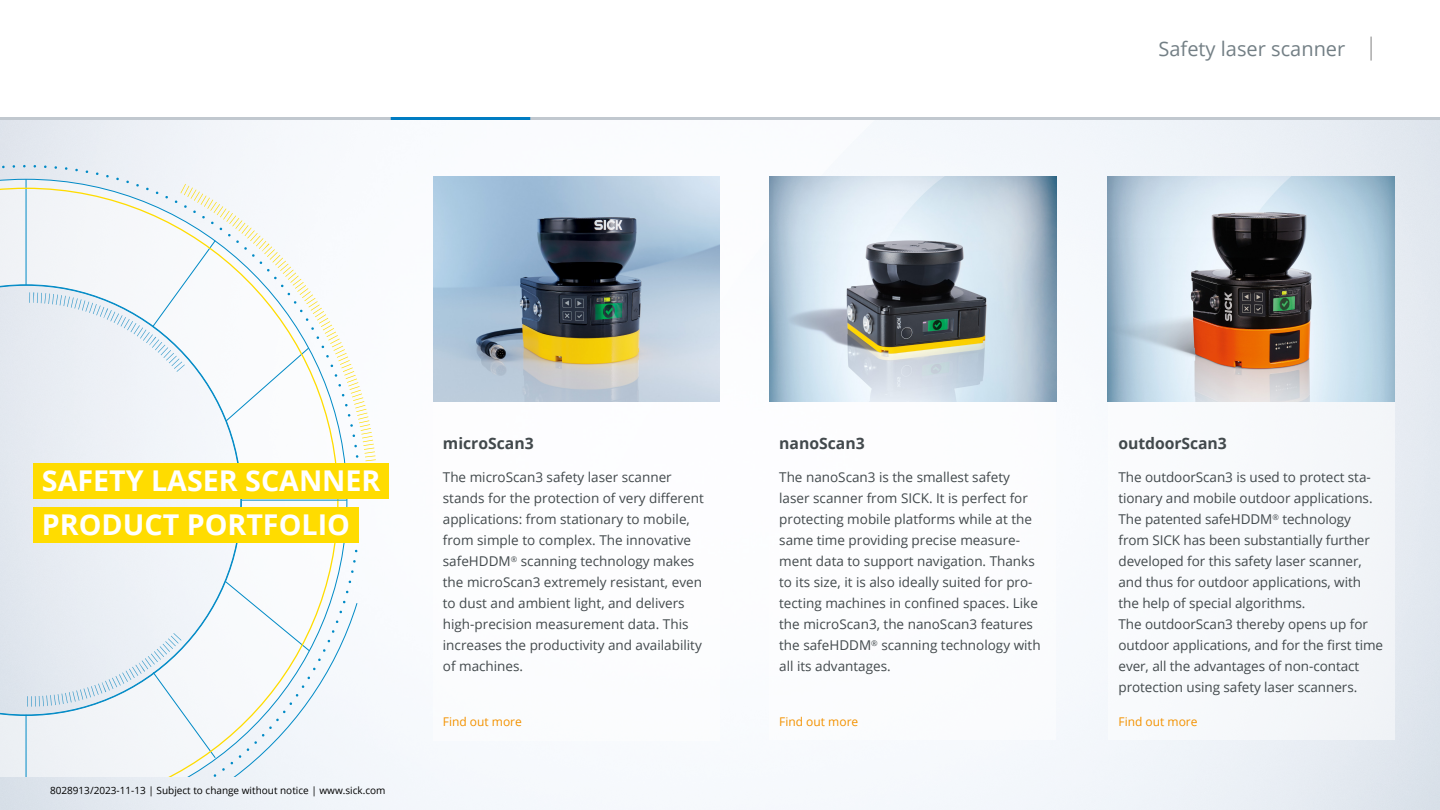
<style>
.page{position:relative;width:1440px;height:810px;background:#fff}
.page>*{position:absolute;margin:0;border:0;box-sizing:border-box;transform-origin:0 0}
.t1{font:700 28.65px "Open Sans";color:#fff}
.t2{font:20.02px "Open Sans";color:#737f85}
.t3{font:700 15.75px "Open Sans";color:#42494c}
.t4{font:13.5px/21px "Open Sans";color:#42494c}
.t5{font:12px "Open Sans";color:#f39200}
.t6{font:9.98px "Open Sans";color:#000}
</style>
<div class="page">
<img style="left:0;top:120px;width:1440px;height:690px">
<hr style="left:0;top:117px;width:1440px;height:3px;background:#c1c8cf">
<svg style="left:1371px;top:37px;width:1px;height:24px"></svg>
<hr style="left:391px;top:117px;width:139px;height:3px;background:#007cc2">
<svg style="left:0;top:164px;width:362px;height:613px"></svg>
<svg style="left:168px;top:174px;width:215px;height:289px"></svg>
<hr style="left:26px;top:179px;width:1px;height:106px;background:#008ac6">
<div style="left:339px;top:499px;width:19px;height:278px;background:#f6f9fc"></div>
<svg style="left:0;top:188px;width:339px;height:589px"></svg>
<hr style="left:241px;top:500px;width:106px;height:1px;background:#008ac6">
<div style="left:33px;top:507px;width:326px;height:35px;background:#ffdc00"></div>
<div style="left:33px;top:463px;width:356px;height:36px;background:#ffdc00"></div>
<div style="left:770px;top:177px;width:286px;height:563px;background:#fff"></div>
<div style="left:433px;top:177px;width:286px;height:564px;background:#fff"></div>
<div style="left:1109px;top:177px;width:286px;height:563px;background:#f7f9fb"></div>
<img style="left:433px;top:177px;width:287px;height:224px">
<img style="left:1108px;top:177px;width:287px;height:224px">
<img style="left:770px;top:177px;width:286px;height:224px">
<h2 class="t2" style="left:1158px;top:35px;width:188px">Safety laser scanner</h2>
<h1 class="t1" style="left:42px;top:461px;width:340px">SAFETY LASER SCANNER</h1>
<h1 class="t1" style="left:42px;top:504px;width:310px">PRODUCT PORTFOLIO</h1>
<p class="t6" style="left:50px;top:783px;width:337px">8028913/2023-11-13 | Subject to change without notice | www.sick.com</p>
<p class="t3" style="left:443px;top:432px;width:92px">microScan3</p>
<p class="t4" style="left:443px;top:467px;width:262px">The microScan3 safety laser scanner stands for the protection of very different applications: from stationary to mobile, from simple to complex. The innovative safeHDDM<sup>®</sup> scanning technology makes the microScan3 extremely resistant, even to dust and ambient light, and delivers high-precision measurement data. This increases the productivity and availability of machines.</p>
<p class="t3" style="left:779px;top:432px;width:87px">nanoScan3</p>
<p class="t4" style="left:779px;top:467px;width:263px">The nanoScan3 is the smallest safety laser scanner from SICK. It is perfect for protecting mobile platforms while at the same time providing precise measure&shy;ment data to support navigation. Thanks to its size, it is also ideally suited for pro&shy;tecting machines in confined spaces. Like the microScan3, the nanoScan3 features the safeHDDM<sup>®</sup> scanning technology with all its advantages.</p>
<p class="t3" style="left:1119px;top:432px;width:110px">outdoorScan3</p>
<p class="t4" style="left:1119px;top:467px;width:266px">The outdoorScan3 is used to protect sta&shy;tionary and mobile outdoor applications.<br>The patented safeHDDM<sup>®</sup> technology from SICK has been substantially further developed for this safety laser scanner, and thus for outdoor applications, with the help of special algorithms.<br>The outdoorScan3 thereby opens up for outdoor applications, and for the first time ever, all the advantages of non-contact protection using safety laser scanners.</p>
<p class="t5" style="left:443px;top:714px;width:81px">Find out more</p>
<p class="t5" style="left:779px;top:714px;width:81px">Find out more</p>
<p class="t5" style="left:1119px;top:714px;width:81px">Find out more</p>
</div>
